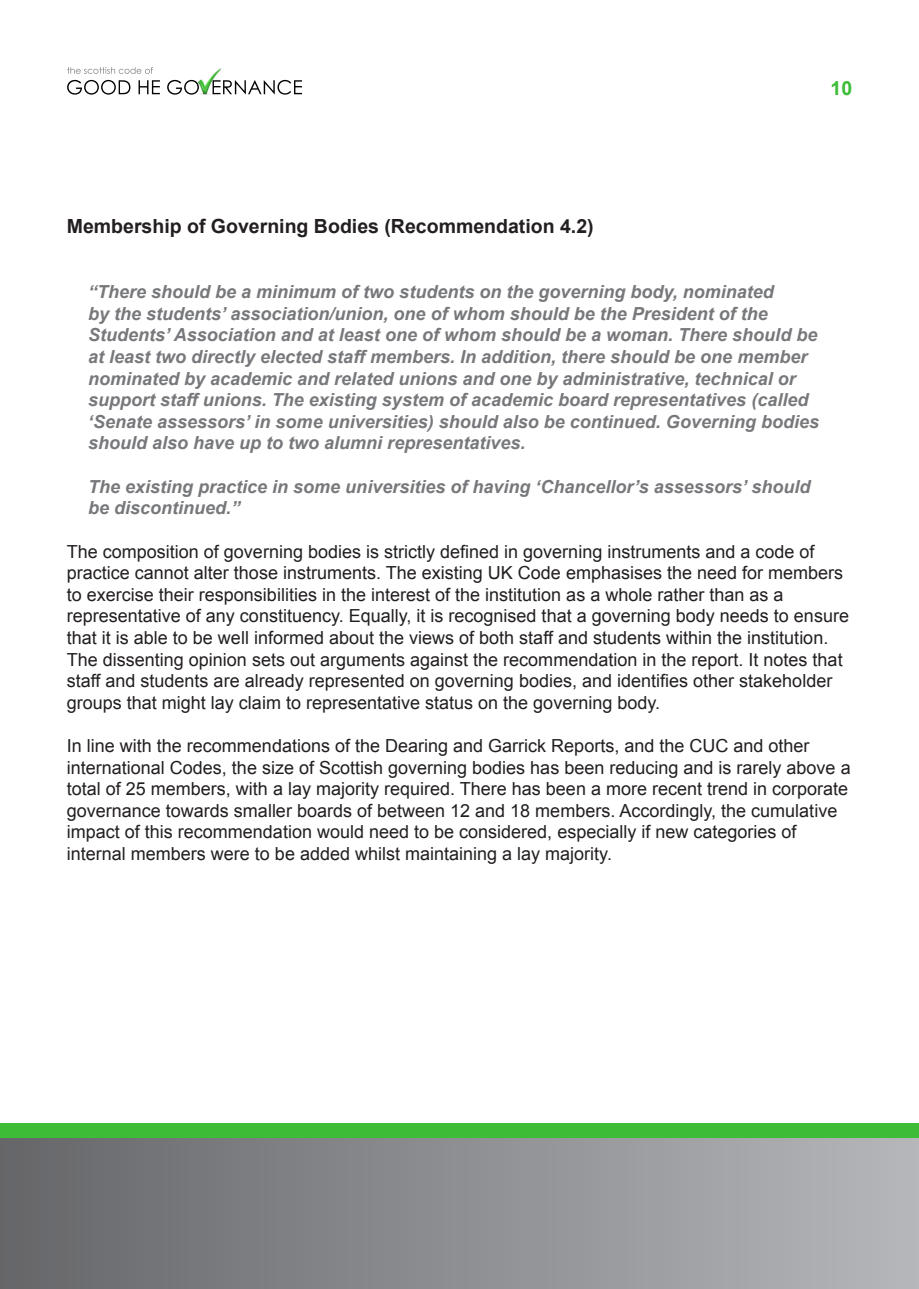
<style>
.page{position:relative;width:919px;height:1289px;background:#fff}
.page>*{position:absolute;margin:0;border:0;box-sizing:border-box;transform-origin:0 0}
.t1{font:700 19.5px "Arial";color:#231f20}
.t2{font:700 19.5px "Arial";color:#3dbc37}
.t3{font:18px/21.6px "Arial";color:#231f20}
.t4{font:italic 700 18px/21.6px "Arial";color:#77787b}
</style>
<div class="page">
<img style="left:74px;top:68px;width:228px;height:27px">
<img style="left:67px;top:67px;width:86px;height:7px">
<img style="left:67px;top:80px;width:224px;height:15px">
<div style="left:0;top:1137px;width:918px;height:151px;background:linear-gradient(to right,#656769,#b5b6ba)"></div>
<div style="left:0;top:1123px;width:918px;height:14px;background:#3dbc37"></div>
<p class="t1" style="left:67px;top:213px;width:528px">Membership of Governing Bodies (Recommendation 4.2)</p>
<p class="t2" style="left:830px;top:75px;width:23px">10</p>
<p class="t4" style="left:88px;top:281px;width:732px">“There should be a minimum of two students on the governing body, nominated<br>by the students’ association/union, one of whom should be the President of the Students’ Association and at least one of whom should be a woman. There should be at least two directly elected staff members. In addition, there should be one member nominated by academic and related unions and one by administrative, technical or support staff unions. The existing system of academic board representatives (called ‘Senate assessors’ in some universities) should also be continued. Governing bodies should also have up to two alumni representatives.</p>
<p class="t4" style="left:88px;top:476px;width:723px">The existing practice in some universities of having ‘Chancellor’s assessors’ should be discontinued.”</p>
<p class="t3" style="left:67px;top:540px;width:783px">The composition of governing bodies is strictly defined in governing instruments and a code of practice cannot alter those instruments. The existing UK Code emphasises the need for members to exercise their responsibilities in the interest of the institution as a whole rather than as a representative of any constituency. Equally, it is recognised that a governing body needs to ensure that it is able to be well informed about the views of both staff and students within the institution.<br>The dissenting opinion sets out arguments against the recommendation in the report. It notes that staff and students are already represented on governing bodies, and identifies other stakeholder groups that might lay claim to representative status on the governing body.</p>
<p class="t3" style="left:67px;top:735px;width:785px">In line with the recommendations of the Dearing and Garrick Reports, and the CUC and other international Codes, the size of Scottish governing bodies has been reducing and is rarely above a total of 25 members, with a lay majority required. There has been a more recent trend in corporate governance towards smaller boards of between 12 and 18 members. Accordingly, the cumulative impact of this recommendation would need to be considered, especially if new categories of internal members were to be added whilst maintaining a lay majority.</p>
</div>
